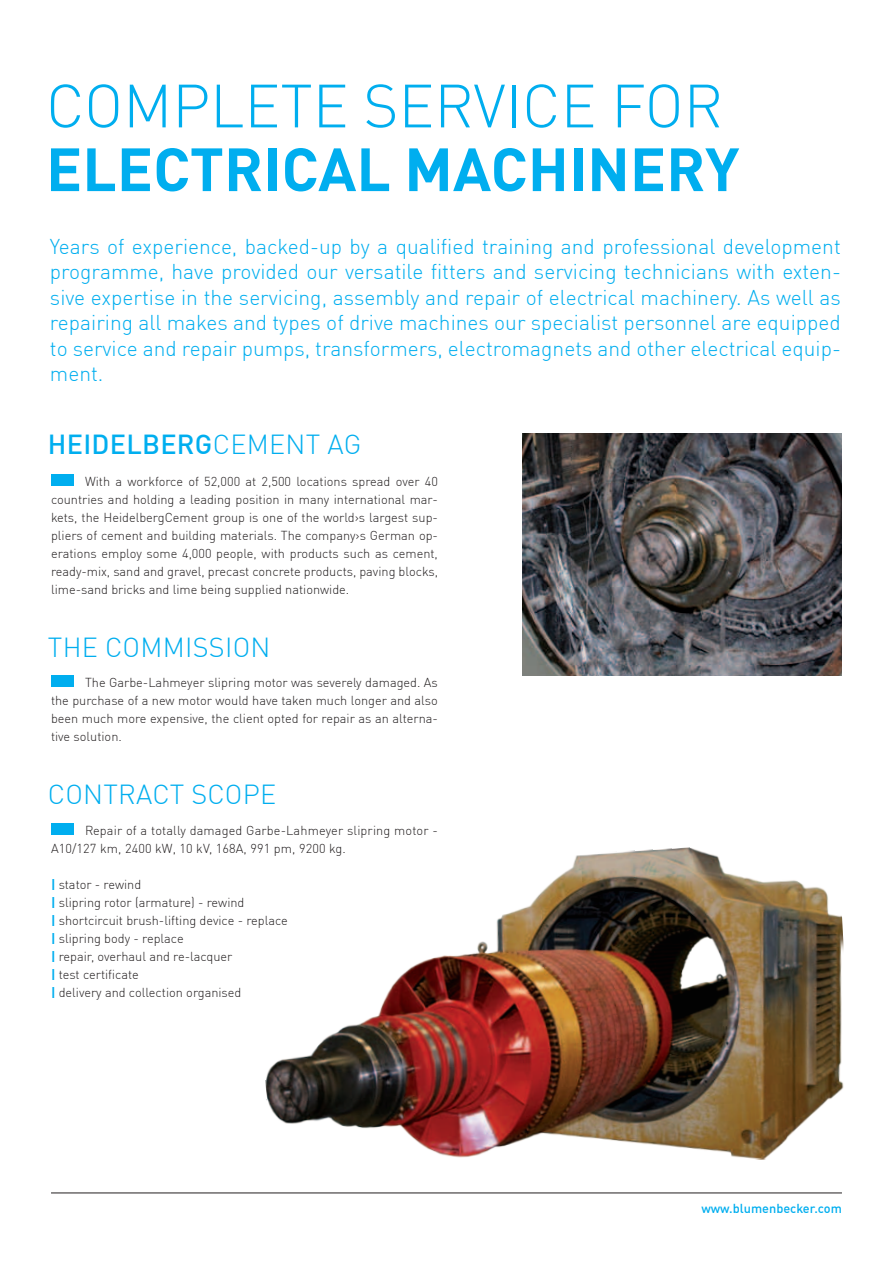
<style>
.page{position:relative;width:893px;height:1263px;background:#fff}
.page>*{position:absolute;margin:0;border:0;box-sizing:border-box;transform-origin:0 0}
.t1{font:700 60px "Blumenbecker DIN Pro";color:#00aeef}
.t2{font:300 60px "Blumenbecker DIN Pro";color:#00aeef}
.t3{font:300 27px "Blumenbecker DIN Pro";letter-spacing:.01em;color:#00aeef}
.t4{font:500 27px "Blumenbecker DIN Pro";letter-spacing:.01em;color:#00aeef}
.t5{font:300 21px/25.5px "Blumenbecker DIN Pro";color:#00aeef;text-align:justify}
.t6{font:300 12.75px/18px "Blumenbecker DIN Pro";color:#231f20;text-align:justify}
.t7{font:500 12.75px "Blumenbecker DIN Pro";color:#00aeef}
.s1{font-weight:300}
.s2{font-weight:700;color:#00aeef}
</style>
<div class="page">
<img style="left:265px;top:847px;width:579px;height:313px">
<hr style="left:51px;top:1193px;width:791px;height:1px;background:#231f20">
<div style="left:51px;top:675px;width:23px;height:11px;background:#00aeef"></div>
<div style="left:51px;top:823px;width:23px;height:12px;background:#00aeef"></div>
<div style="left:51px;top:474px;width:23px;height:11px;background:#00aeef"></div>
<img style="left:522px;top:434px;width:320px;height:241px">
<h1 class="t2" style="left:46px;top:59px;width:679px">COM PLETE SERVICE FOR</h1>
<h1 class="t1" style="left:46px;top:119px;width:695px">ELECTRICAL MACHINERY</h1>
<p class="t5" style="left:50px;top:231px;width:792px">Years of experience, backed-up by a qualified training and professional development programme, have provided our versatile fitters and servicing technicians with exten&shy;sive expertise in the servicing, assembly and repair of electrical machinery. As well as repairing all makes and types of drive machines our specialist personnel are equipped to service and repair pumps, transformers, electromagnets and other electrical equip&shy;ment.</p>
<h2 class="t4" style="left:48px;top:423px;width:238px">Heidelberg<span class="s1">Cement</span></h2>
<h2 class="t3" style="left:327px;top:424px;width:35px">AG</h2>
<p class="t6" style="left:51px;top:471px;width:388px;text-indent:34px">With a workforce of 52,000 at 2,500 locations spread over 40 countries and holding a leading position in many international mar&shy;kets, the HeidelbergCement group is one of the world›s largest sup&shy;pliers of cement and building materials. The company›s German op&shy;erations employ some 4,000 people, with products such as cement, ready-mix, sand and gravel, precast concrete products, paving blocks, lime-sand bricks and lime being supplied nationwide.</p>
<h2 class="t3" style="left:48px;top:626px;width:224px">THE COMMISSION</h2>
<p class="t6" style="left:51px;top:672px;width:388px;text-indent:34px">The Garbe-Lahmeyer slipring motor was severely damaged. As the purchase of a new motor would have taken much longer and also been much more expensive, the client opted for repair as an alterna&shy;tive solution.</p>
<h2 class="t3" style="left:48px;top:773px;width:230px">CONTRACT SCOPE</h2>
<p class="t6" style="left:51px;top:820px;width:388px;text-indent:34px">Repair of a totally damaged Garbe-Lahmeyer slipring motor -<br>A10/127 km, 2400 kW, 10 kV, 168A, 991 pm, 9200 kg.</p>
<p class="t6" style="left:51px;top:874px;width:238px;text-align:left"><span class="s2">|</span> stator - rewind<br><span class="s2">|</span> slipring rotor (armature) - rewind<br><span class="s2">|</span> shortcircuit brush-lifting device - replace <span class="s2">|</span> slipring body - replace<br><span class="s2">|</span> repair, overhaul and re-lacquer<br><span class="s2">|</span> test certificate<br><span class="s2">|</span> delivery and collection organised</p>
<p class="t7" style="left:701px;top:1198px;width:142px">www.blumenbecker.com</p>
</div>
